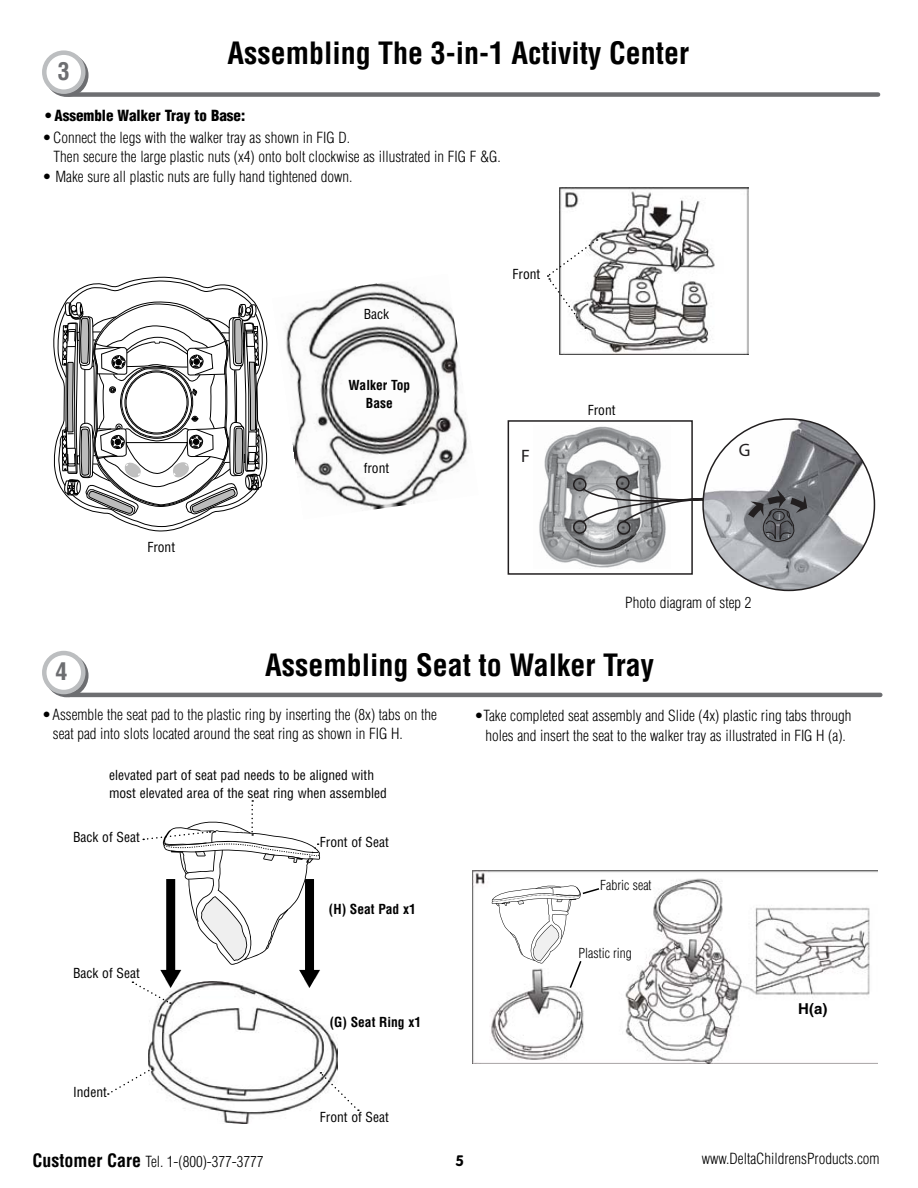
<style>
.page{position:relative;width:918px;height:1188px;background:#fff}
.page>*{position:absolute;margin:0;border:0;box-sizing:border-box;transform-origin:0 0}
.t1{font:700 condensed 30px "Helvetica";color:#000}
.t2{font:700 condensed 24px "Helvetica LT Std";color:#6d6e71}
.t3{font:18px "Myriad";color:#221f20}
.t4{font:300 condensed 15px/19.5px "Helvetica";color:#000}
.t5{font:900 condensed 15px "Helvetica";color:#000}
.t6{font:700 15px "Helvetica";color:#000}
.t7{font:700 15px "VAG Rounded";color:#000}
.t8{font:condensed 13.5px/18px "Helvetica";color:#000}
.t9{font:700 condensed 13.5px/18px "Helvetica";color:#000;text-align:center}
.t10{font:300 condensed 13.5px "Helvetica";color:#000}
.s1{font-weight:300}
.s2{font-weight:700;font-size:18px}
</style>
<div class="page">
<img style="left:148px;top:1004px;width:190px;height:119px">
<div style="left:69px;top:92px;width:809px;height:5px;background:#6d6e71"></div>
<svg style="left:47px;top:56px;width:39px;height:39px"></svg>
<div style="left:45px;top:53px;width:44px;height:44px;border:4px solid #6d6e71;border-radius:50%"></div>
<svg style="left:44px;top:53px;width:39px;height:39px"></svg>
<div style="left:42px;top:50px;width:44px;height:44px;border:4px solid #bcbec0;border-radius:50%"></div>
<img style="left:472px;top:871px;width:406px;height:192px">
<div style="left:489px;top:885px;width:113px;height:82px;background:#fff"></div>
<hr style="left:69px;top:693px;width:811px;height:4px;background:#6d6e71">
<svg style="left:47px;top:656px;width:39px;height:39px"></svg>
<div style="left:45px;top:654px;width:44px;height:43px;border:4px solid #6d6e71;border-radius:50%"></div>
<div style="left:44px;top:653px;width:39px;height:39px;background:#fff;border-radius:50%"></div>
<div style="left:42px;top:651px;width:44px;height:43px;border:4px solid #bcbec0;border-radius:50%"></div>
<svg style="left:492px;top:884px;width:109px;height:106px"></svg>
<svg style="left:108px;top:1068px;width:45px;height:27px"></svg>
<svg style="left:320px;top:1072px;width:39px;height:39px"></svg>
<img style="left:285px;top:282px;width:183px;height:228px">
<svg style="left:53px;top:319px;width:215px;height:161px"></svg>
<svg style="left:57px;top:276px;width:207px;height:256px"></svg>
<img style="left:560px;top:187px;width:189px;height:168px">
<svg style="left:547px;top:239px;width:51px;height:90px"></svg>
<img style="left:539px;top:434px;width:33px;height:129px">
<div style="left:508px;top:420px;width:185px;height:155px;border:2px solid #221f20"></div>
<svg style="left:572px;top:418px;width:304px;height:174px"></svg>
<svg style="left:748px;top:490px;width:59px;height:52px;background:#65676b"></svg>
<svg style="left:132px;top:800px;width:188px;height:204px"></svg>
<h2 class="t2" style="left:58px;top:56px;width:13px">3</h2>
<h1 class="t1" style="left:227px;top:35px;width:463px">Assembling The 3-in-1 Activity Center</h1>
<p class="t5" style="left:44px;top:107px;width:203px"><span class="s1">•</span> Assemble Walker Tray to Base:</p>
<p class="t4" style="left:54px;top:127px;width:449px;text-indent:-11px">• Connect the legs with the walker tray as shown in FIG D.<br>Then secure the large plastic nuts (x4) onto bolt clockwise as illustrated in FIG F &amp;G.</p>
<p class="t4" style="left:43px;top:166px;width:311px">• Make sure all plastic nuts are fully hand tightened down.</p>
<p class="t8" style="left:147px;top:538px;width:29px">Front</p>
<p class="t8" style="left:364px;top:305px;width:27px">Back</p>
<p class="t9" style="left:349px;top:376px;width:63px">Walker Top<br>Base</p>
<p class="t8" style="left:364px;top:459px;width:27px">front</p>
<p class="t8" style="left:513px;top:265px;width:29px">Front</p>
<p class="t8" style="left:588px;top:401px;width:29px">Front</p>
<p class="t3" style="left:521px;top:447px;width:10px">F</p>
<p class="t3" style="left:739px;top:441px;width:13px">G</p>
<p class="t4" style="left:625px;top:593px;width:128px">Photo diagram of step 2</p>
<h1 class="t1" style="left:265px;top:647px;width:390px">Assembling Seat to Walker Tray</h1>
<h2 class="t2" style="left:56px;top:656px;width:13px">4</h2>
<p class="t4" style="left:53px;top:704px;width:385px;text-indent:-11px">• Assemble the seat pad to the plastic ring by inserting the (8x) tabs on the seat pad into slots located around the seat ring as shown in FIG H.</p>
<p class="t4" style="left:475px;top:706px;width:378px;text-align:center">•Take completed seat assembly and Slide (4x) plastic ring tabs through holes and insert the seat to the walker tray as illustrated in FIG H (a).</p>
<p class="t8" style="left:109px;top:766px;width:279px">elevated part of seat pad needs to be aligned with most elevated area of the seat ring when assembled</p>
<p class="t8" style="left:73px;top:828px;width:68px">Back of Seat</p>
<p class="t8" style="left:73px;top:964px;width:68px">Back of Seat</p>
<p class="t8" style="left:73px;top:1083px;width:35px">Indent</p>
<p class="t8" style="left:320px;top:833px;width:70px">Front of Seat</p>
<p class="t9" style="left:329px;top:900px;width:88px">(H) Seat Pad x1</p>
<p class="t9" style="left:330px;top:1013px;width:93px">(G) Seat Ring x1</p>
<p class="t8" style="left:320px;top:1108px;width:70px">Front of Seat</p>
<p class="t10" style="left:600px;top:878px;width:53px">Fabric seat</p>
<p class="t10" style="left:578px;top:945px;width:55px">Plastic ring</p>
<p class="t6" style="left:798px;top:999px;width:31px">H(a)</p>
<p class="t4" style="left:33px;top:1152px;width:232px"><span class="s2">Customer Care</span> Tel. 1-(800)-377-3777</p>
<p class="t4" style="left:702px;top:1149px;width:179px">www.DeltaChildrensProducts.com</p>
<p class="t7" style="left:456px;top:1152px;width:10px">5</p>
</div>
